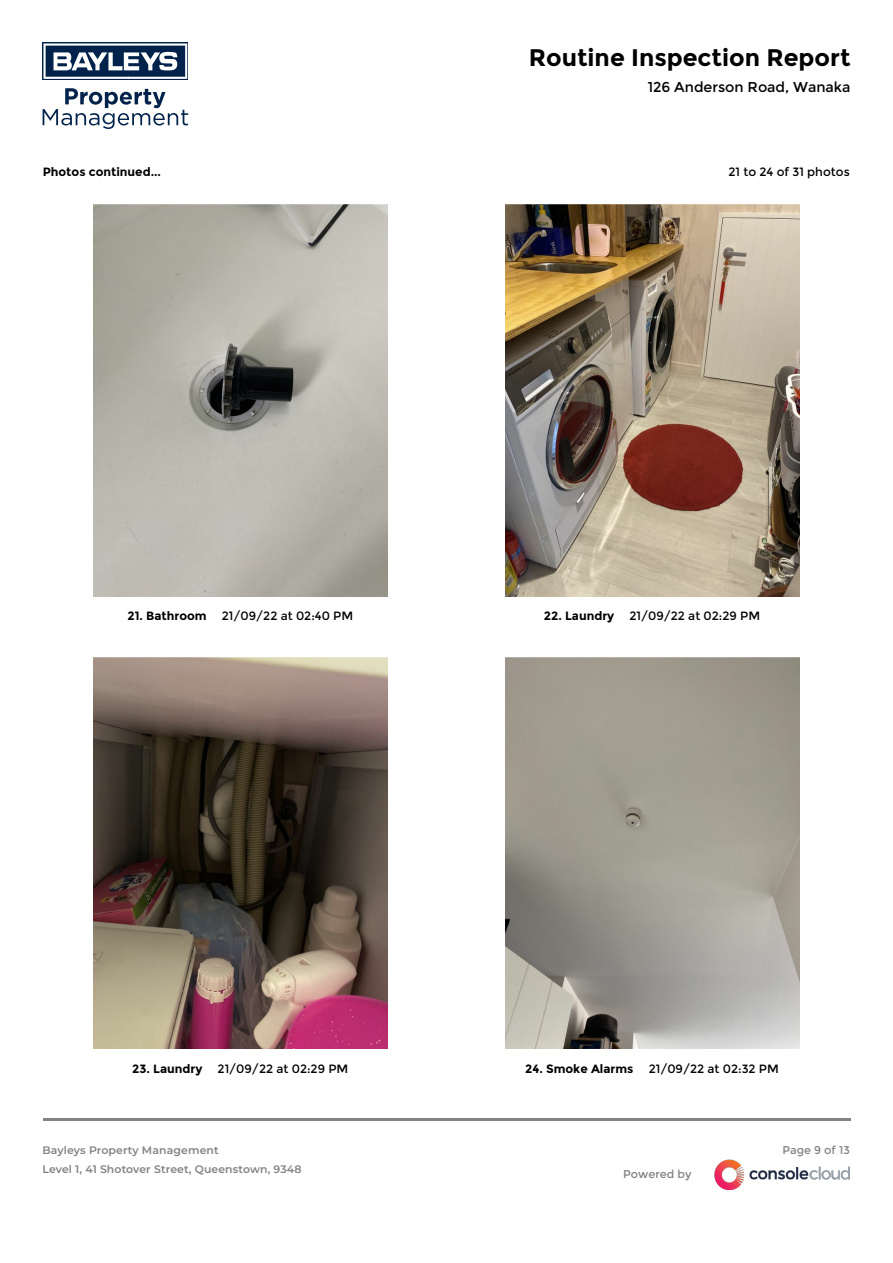
<style>
.page{position:relative;width:893px;height:1263px;background:#fff}
.page>*{position:absolute;margin:0;border:0;box-sizing:border-box;transform-origin:0 0}
.t1{font:700 24px "Montserrat";color:#000}
.t2{font:14.25px "Montserrat";color:#000}
.t3{font:12px "Montserrat";color:#000}
.t4{font:700 12px "Montserrat";color:#000}
.t5{font:11.25px/19.5px "Montserrat";color:#828282}
.t6{font:600 10.8px/18.8px "Montserrat";letter-spacing:.01em;color:#828282}
</style>
<div class="page">
<hr style="left:43px;top:1118px;width:807px;height:3px;background:#828282">
<img style="left:715px;top:1160px;width:135px;height:30px">
<img style="left:94px;top:205px;width:294px;height:391px">
<img style="left:506px;top:205px;width:294px;height:391px">
<img style="left:94px;top:657px;width:294px;height:392px">
<img style="left:506px;top:657px;width:294px;height:392px">
<svg style="left:43px;top:43px;width:145px;height:37px"></svg>
<svg style="left:43px;top:43px;width:144px;height:36px"></svg>
<svg style="left:43px;top:88px;width:145px;height:41px"></svg>
<p class="t1" style="left:529px;top:47px;width:323px">Routine Inspection Report</p>
<p class="t2" style="left:648px;top:80px;width:204px">126 Anderson Road, Wanaka</p>
<p class="t4" style="left:43px;top:167px;width:120px">Photos continued...</p>
<p class="t3" style="left:728px;top:167px;width:123px">21 to 24 of 31 photos</p>
<p class="t4" style="left:127px;top:611px;width:81px">21. Bathroom</p>
<p class="t3" style="left:222px;top:611px;width:133px">21/09/22 at 02:40 PM</p>
<p class="t4" style="left:544px;top:611px;width:72px">22. Laundry</p>
<p class="t3" style="left:629px;top:611px;width:132px">21/09/22 at 02:29 PM</p>
<p class="t4" style="left:132px;top:1063px;width:72px">23. Laundry</p>
<p class="t3" style="left:218px;top:1063px;width:132px">21/09/22 at 02:29 PM</p>
<p class="t4" style="left:525px;top:1063px;width:110px">24. Smoke Alarms</p>
<p class="t3" style="left:649px;top:1063px;width:132px">21/09/22 at 02:32 PM</p>
<p class="t5" style="left:93px;top:1140px;width:211px;text-indent:-50px">The Accommodation Centre<br>1 S otover Street, Queenstown, 9348</p>
<p class="t5" style="left:783px;top:1140px;width:69px">Page 9 of 13</p>
<p class="t6" style="left:43px;top:1140px;width:261px">Bayleys Property Management<br>Level 1, 41 Shotover Street, Queenstown, 9348</p>
<p class="t5" style="left:623px;top:1165px;width:70px">Powered by</p>
</div>
